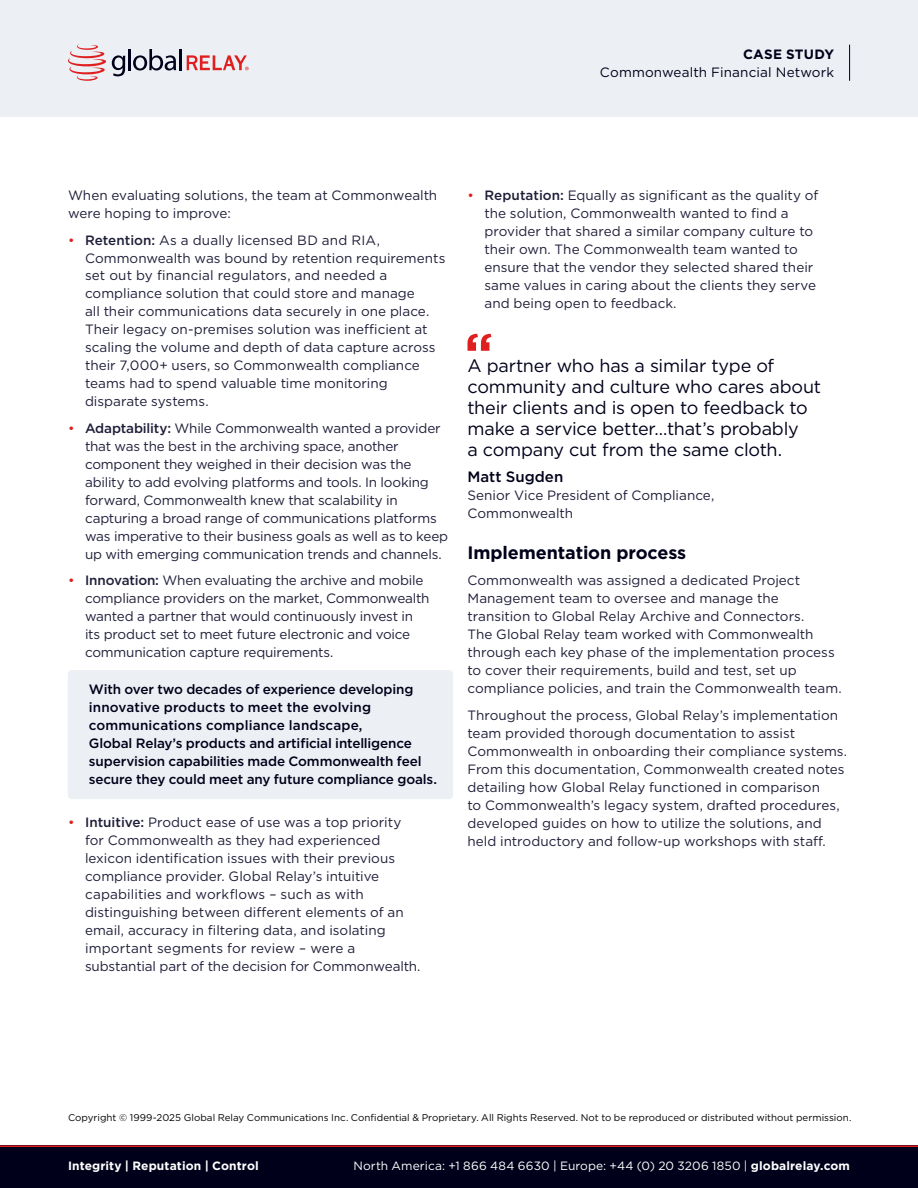
<style>
.page{position:relative;width:918px;height:1188px;background:#fff}
.page>*{position:absolute;margin:0;border:0;box-sizing:border-box;transform-origin:0 0}
.t1{font:18px/21px "Gotham";letter-spacing:-.01em;color:#00001a}
.t2{font:700 18px "Gotham";letter-spacing:-.005em;color:#00001a}
.t3{font:500 15px "Gotham";color:#00001a}
.t4{font:13.5px/18px "Gotham";letter-spacing:-.005em;color:#1e1e39}
.t5{font:500 13.5px/18px "Gotham";letter-spacing:-.01em;color:#00001a}
.t6{font:13.5px "Gotham";letter-spacing:.01em;color:#00001a}
.t7{font:700 13.5px "Gotham";letter-spacing:.015em;color:#00001a}
.t8{font:12px "Gotham";letter-spacing:.01em;color:#fff}
.t9{font:700 12px "Gotham";letter-spacing:.01em;color:#fff}
.t10{font:9.75px "Gotham";letter-spacing:.005em;color:#000}
.s1{color:#e01f21}
.s2{font-weight:500}
.s3{font-weight:700}
</style>
<div class="page">
<div style="left:0;top:1145px;width:918px;height:43px;background:#00001a"></div>
<hr style="left:0;top:1145px;width:918px;height:2px;background:#e01f21">
<div style="left:0;top:0;width:918px;height:117px;background:#eceff3"></div>
<hr style="left:128px;top:49px;width:3px;height:21px;background:#00001a">
<svg style="left:133px;top:49px;width:43px;height:22px"></svg>
<hr style="left:179px;top:49px;width:3px;height:21px;background:#00001a">
<svg style="left:68px;top:45px;width:57px;height:36px"></svg>
<svg style="left:187px;top:55px;width:62px;height:15px"></svg>
<hr style="left:849px;top:45px;width:1px;height:36px;background:#00001a">
<svg style="left:468px;top:334px;width:23px;height:17px"></svg>
<div style="left:68px;top:670px;width:385px;height:129px;background:#eceff3;border-radius:4px"></div>
<p class="t7" style="left:743px;top:45px;width:93px">CASE STUDY</p>
<p class="t6" style="left:600px;top:64px;width:236px">Commonwealth Financial Network</p>
<p class="t4" style="left:68px;top:186px;width:371px">When evaluating solutions, the team at Commonwealth were hoping to improve:</p>
<p class="t4" style="left:85px;top:230px;width:362px;text-indent:-17px"><span class="s1">•</span> <span class="s2">Retention:</span> As a dually licensed BD and RIA, Commonwealth was bound by retention requirements set out by financial regulators, and needed a compliance solution that could store and manage<br>all their communications data securely in one place.<br>Their legacy on-premises solution was inefficient at scaling the volume and depth of data capture across their 7,000+ users, so Commonwealth compliance teams had to spend valuable time monitoring disparate systems.</p>
<p class="t4" style="left:85px;top:419px;width:365px;text-indent:-17px"><span class="s1">•</span> <span class="s2">Adaptability:</span> While Commonwealth wanted a provider that was the best in the archiving space, another component they weighed in their decision was the ability to add evolving platforms and tools. In looking forward, Commonwealth knew that scalability in capturing a broad range of communications platforms was imperative to their business goals as well as to keep up with emerging communication trends and channels.</p>
<p class="t4" style="left:85px;top:571px;width:346px;text-indent:-17px"><span class="s1">•</span> <span class="s2">Innovation:</span> When evaluating the archive and mobile compliance providers on the market, Commonwealth wanted a partner that would continuously invest in its product set to meet future electronic and voice communication capture requirements.</p>
<p class="t5" style="left:89px;top:680px;width:350px">With over two decades of experience developing innovative products to meet the evolving communications compliance landscape,<br>Global Relay’s products and artificial intelligence supervision capabilities made Commonwealth feel secure they could meet any future compliance goals.</p>
<p class="t4" style="left:85px;top:813px;width:337px;text-indent:-17px"><span class="s1">•</span> <span class="s2">Intuitive:</span> Product ease of use was a top priority for Commonwealth as they had experienced lexicon identification issues with their previous compliance provider. Global Relay’s intuitive capabilities and workflows – such as with distinguishing between different elements of an email, accuracy in filtering data, and isolating important segments for review – were a substantial part of the decision for Commonwealth.</p>
<p class="t4" style="left:485px;top:186px;width:335px;text-indent:-17px"><span class="s1">•</span> <span class="s2">Reputation:</span> Equally as significant as the quality of the solution, Commonwealth wanted to find a provider that shared a similar company culture to their own. The Commonwealth team wanted to ensure that the vendor they selected shared their same values in caring about the clients they serve and being open to feedback.</p>
<h1 class="t1" style="left:468px;top:355px;width:355px">A partner who has a similar type of community and culture who cares about their clients and is open to feedback to make a service better…that’s probably<br>a company cut from the same cloth.</h1>
<p class="t3" style="left:468px;top:467px;width:97px">Matt Sugden</p>
<p class="t4" style="left:468px;top:486px;width:248px">Senior Vice President of Compliance,<br>Commonwealth</p>
<h1 class="t2" style="left:468px;top:540px;width:220px">Implementation process</h1>
<p class="t4" style="left:468px;top:571px;width:376px">Commonwealth was assigned a dedicated Project Management team to oversee and manage the transition to Global Relay Archive and Connectors.<br>The Global Relay team worked with Commonwealth through each key phase of the implementation process to cover their requirements, build and test, set up compliance policies, and train the Commonwealth team.</p>
<p class="t4" style="left:468px;top:706px;width:381px">Throughout the process, Global Relay’s implementation team provided thorough documentation to assist Commonwealth in onboarding their compliance systems.<br>From this documentation, Commonwealth created notes detailing how Global Relay functioned in comparison<br>to Commonwealth’s legacy system, drafted procedures, developed guides on how to utilize the solutions, and held introductory and follow-up workshops with staff.</p>
<p class="t10" style="left:68px;top:1111px;width:785px">Copyright © 1999-2025 Global Relay Communications Inc. Confidential &amp; Proprietary. All Rights Reserved. Not to be reproduced or distributed without permission.</p>
<p class="t9" style="left:68px;top:1158px;width:192px">Integrity | Reputation | Control</p>
<p class="t8" style="left:353px;top:1158px;width:498px">North America: +1 866 484 6630 | Europe: +44 (0) 20 3206 1850 | <span class="s3">globalrelay.com</span></p>
</div>
